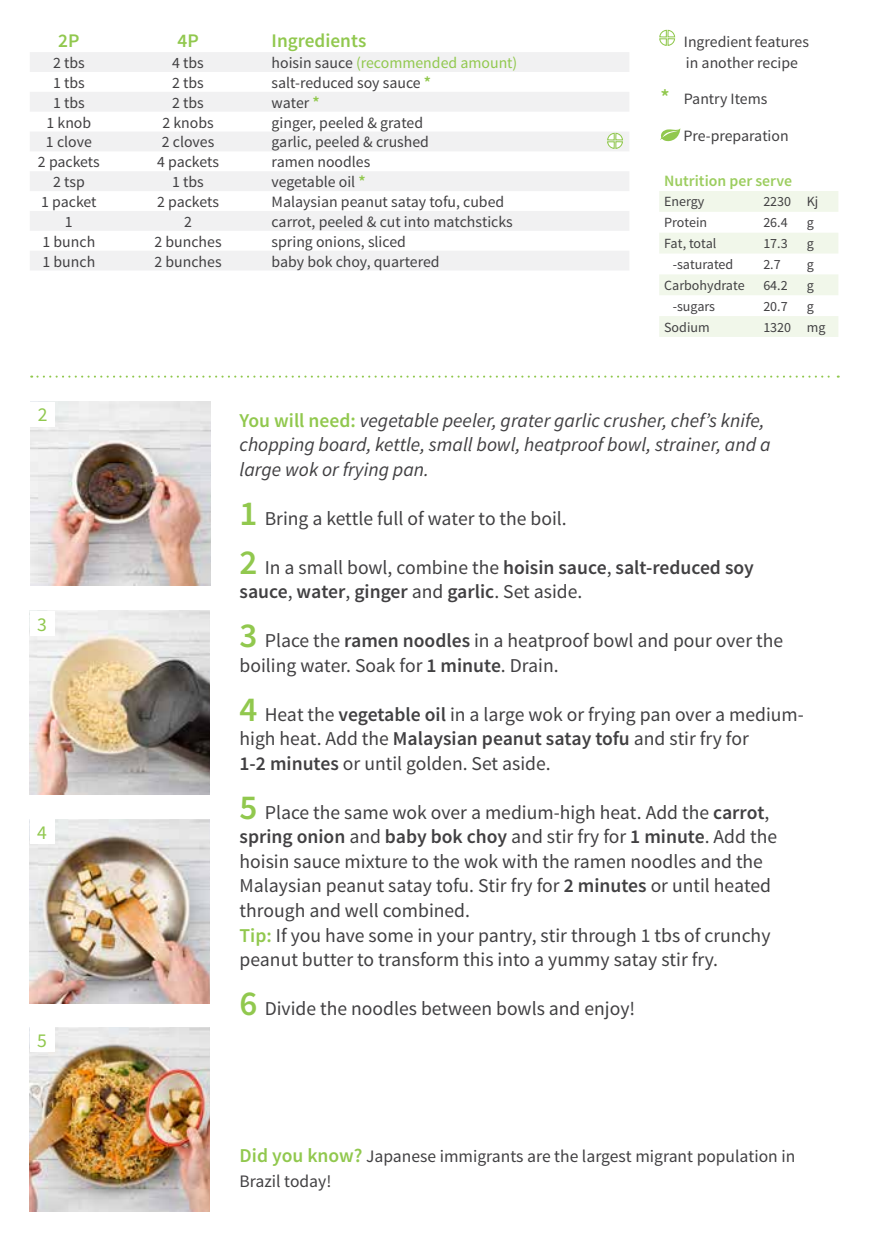
<style>
.page{position:relative;width:869px;height:1241px;background:#fff}
.page>*{position:absolute;margin:0;border:0;box-sizing:border-box;transform-origin:0 0}
.t1{font:19.6px/24.5px "Source Sans Pro";color:#414042}
.t2{font:italic 19.6px/24.5px "Source Sans Pro";color:#414042}
.t3{font:600 19.6px/24.5px "Source Sans Pro";color:#414042}
.t4{font:19.6px "Source Sans Pro";color:#91c84e}
.t5{font:600 19.25px "Source Sans Pro";color:#91c84e}
.t6{font:17.5px/24.5px "Source Sans Pro";color:#414042}
.t7{font:15.75px/21px "Source Sans Pro";color:#414042}
.t8{font:15.75px "Source Sans Pro";color:#91c84e}
.t9{font:600 15.75px "Source Sans Pro";color:#9ccd5f}
.t10{font:14px "Source Sans Pro";color:#414042}
.s1{color:#414042}
.s2{font-weight:600;font-size:16.45px;color:#91c84e}
.s3{font-weight:600;font-size:21px;color:#91c84e}
.s4{font-weight:600;font-style:normal;color:#91c84e}
.s5{font-weight:600;font-size:35px;color:#91c84e}
.s6{font-size:35px;color:#91c84e}
.s7{font-weight:400}
.s8{font-weight:600}
.s9{font-weight:600;color:#91c84e}
.s10{font-weight:600;font-size:19.6px;color:#91c84e}
</style>
<div class="page">
<svg style="left:659px;top:29px;width:16px;height:17px"></svg>
<svg style="left:31px;top:375px;width:807px;height:2px"></svg>
<svg style="left:660px;top:128px;width:20px;height:13px"></svg>
<img style="left:30px;top:610px;width:180px;height:184px">
<img style="left:30px;top:1027px;width:180px;height:183px">
<img style="left:30px;top:402px;width:180px;height:183px">
<img style="left:30px;top:819px;width:180px;height:184px">
<div style="left:30px;top:610px;width:24px;height:25px;background:#fff"></div>
<div style="left:30px;top:1027px;width:25px;height:24px;background:#fff"></div>
<div style="left:30px;top:819px;width:25px;height:25px;background:#fff"></div>
<div style="left:30px;top:401px;width:25px;height:25px;background:#fff"></div>
<svg style="left:30px;top:52px;width:599px;height:218px;fill:#f1f1f2"></svg>
<svg style="left:659px;top:191px;width:179px;height:146px"></svg>
<svg style="left:606px;top:132px;width:17px;height:17px"></svg>
<p class="t5" style="left:58px;top:28px;width:23px">2P</p>
<p class="t5" style="left:177px;top:28px;width:23px">4P</p>
<p class="t5" style="left:271px;top:28px;width:96px">Ingredients</p>
<p class="t7" style="left:53px;top:52px;width:33px">2 tbs</p>
<p class="t7" style="left:172px;top:52px;width:33px">4 tbs</p>
<p class="t8" style="left:271px;top:53px;width:247px"><span class="s1">hoisin sauce</span> (recommended amount)</p>
<p class="t7" style="left:53px;top:72px;width:33px">1 tbs</p>
<p class="t7" style="left:172px;top:72px;width:33px">2 tbs</p>
<p class="t7" style="left:271px;top:73px;width:161px">salt-reduced soy sauce <span class="s2">*</span></p>
<p class="t7" style="left:53px;top:92px;width:33px">1 tbs</p>
<p class="t7" style="left:172px;top:92px;width:33px">2 tbs</p>
<p class="t7" style="left:271px;top:92px;width:50px">water <span class="s2">*</span></p>
<p class="t7" style="left:46px;top:112px;width:46px">1 knob</p>
<p class="t7" style="left:162px;top:112px;width:53px">2 knobs</p>
<p class="t7" style="left:271px;top:112px;width:153px">ginger, peeled &amp; grated</p>
<p class="t7" style="left:46px;top:132px;width:47px">1 clove</p>
<p class="t7" style="left:162px;top:132px;width:54px">2 cloves</p>
<p class="t7" style="left:271px;top:132px;width:159px">garlic, peeled &amp; crushed</p>
<p class="t7" style="left:38px;top:152px;width:63px">2 packets</p>
<p class="t7" style="left:157px;top:152px;width:63px">4 packets</p>
<p class="t7" style="left:271px;top:152px;width:100px">ramen noodles</p>
<p class="t7" style="left:53px;top:172px;width:33px">2 tsp</p>
<p class="t7" style="left:172px;top:172px;width:33px">1 tbs</p>
<p class="t7" style="left:271px;top:172px;width:95px">vegetable oil <span class="s2">*</span></p>
<p class="t7" style="left:41px;top:191px;width:57px">1 packet</p>
<p class="t7" style="left:157px;top:191px;width:63px">2 packets</p>
<p class="t7" style="left:271px;top:191px;width:234px">Malaysian peanut satay tofu, cubed</p>
<p class="t7" style="left:65px;top:211px;width:9px">1</p>
<p class="t7" style="left:184px;top:211px;width:9px">2</p>
<p class="t7" style="left:271px;top:211px;width:242px">carrot, peeled &amp; cut into matchsticks</p>
<p class="t7" style="left:42px;top:231px;width:54px">1 bunch</p>
<p class="t7" style="left:154px;top:231px;width:69px">2 bunches</p>
<p class="t7" style="left:271px;top:231px;width:136px">spring onions, sliced</p>
<p class="t7" style="left:42px;top:251px;width:54px">1 bunch</p>
<p class="t7" style="left:154px;top:251px;width:69px">2 bunches</p>
<p class="t7" style="left:271px;top:251px;width:169px">baby bok choy, quartered</p>
<p class="t7" style="left:683px;top:31px;width:126px">Ingredient features in another recipe</p>
<p class="t7" style="left:660px;top:89px;width:108px"><span class="s3">*</span> Pantry Items</p>
<p class="t7" style="left:683px;top:126px;width:107px">Pre-preparation</p>
<p class="t9" style="left:663px;top:171px;width:129px">Nutrition per serve</p>
<p class="t10" style="left:663px;top:193px;width:42px">Energy</p>
<p class="t10" style="left:763px;top:193px;width:57px">2230 Kj</p>
<p class="t10" style="left:663px;top:214px;width:45px">Protein</p>
<p class="t10" style="left:763px;top:214px;width:26px">26.4</p>
<p class="t10" style="left:806px;top:214px;width:9px">g</p>
<p class="t10" style="left:663px;top:235px;width:54px">Fat, total</p>
<p class="t10" style="left:763px;top:235px;width:26px">17.3</p>
<p class="t10" style="left:806px;top:235px;width:9px">g</p>
<p class="t10" style="left:672px;top:256px;width:62px">-saturated</p>
<p class="t10" style="left:763px;top:256px;width:19px">2.7</p>
<p class="t10" style="left:806px;top:256px;width:9px">g</p>
<p class="t10" style="left:663px;top:276px;width:82px">Carbohydrate</p>
<p class="t10" style="left:763px;top:276px;width:26px">64.2</p>
<p class="t10" style="left:806px;top:276px;width:9px">g</p>
<p class="t10" style="left:672px;top:297px;width:44px">-sugars</p>
<p class="t10" style="left:763px;top:297px;width:26px">20.7</p>
<p class="t10" style="left:806px;top:297px;width:9px">g</p>
<p class="t10" style="left:663px;top:318px;width:47px">Sodium</p>
<p class="t10" style="left:763px;top:318px;width:64px">1320 mg</p>
<p class="t4" style="left:38px;top:403px;width:11px">2</p>
<p class="t4" style="left:37px;top:611px;width:11px">3</p>
<p class="t4" style="left:37px;top:820px;width:11px">4</p>
<p class="t4" style="left:37px;top:1028px;width:11px">5</p>
<p class="t2" style="left:239px;top:408px;width:532px"><span class="s4">You will need:</span> vegetable peeler, grater garlic crusher, chef’s knife, chopping board, kettle, small bowl, heatproof bowl, strainer, and a large wok or frying pan.</p>
<p class="t1" style="left:239px;top:506px;width:328px"><span class="s5">1</span> Bring a kettle full of water to the boil.</p>
<p class="t3" style="left:239px;top:555px;width:515px"><span class="s6">2</span> <span class="s7">In a small bowl, combine the</span> hoisin sauce<span class="s7">,</span> salt-reduced soy sauce<span class="s7">,</span> water<span class="s7">,</span> ginger <span class="s7">and</span> garlic<span class="s7">. Set aside.</span></p>
<p class="t1" style="left:239px;top:628px;width:545px"><span class="s5">3</span> Place the <span class="s8">ramen noodles</span> in a heatproof bowl and pour over the boiling water. Soak for <span class="s8">1 minute</span>. Drain.</p>
<p class="t1" style="left:239px;top:702px;width:565px"><span class="s5">4</span> Heat the <span class="s8">vegetable oil</span> in a large wok or frying pan over a medium&shy;high heat. Add the <span class="s8">Malaysian peanut satay tofu</span> and stir fry for<br><span class="s8">1-2 minutes</span> or until golden. Set aside.</p>
<p class="t1" style="left:239px;top:800px;width:538px"><span class="s5">5</span> Place the same wok over a medium-high heat. Add the <span class="s8">carrot</span>, <span class="s8">spring onion</span> and <span class="s8">baby bok choy</span> and stir fry for <span class="s8">1 minute</span>. Add the hoisin sauce mixture to the wok with the ramen noodles and the Malaysian peanut satay tofu. Stir fry for <span class="s8">2 minutes</span> or until heated through and well combined.<br><span class="s9">Tip:</span> If you have some in your pantry, stir through 1 tbs of crunchy peanut butter to transform this into a yummy satay stir fry.</p>
<p class="t1" style="left:239px;top:996px;width:397px"><span class="s5">6</span> Divide the noodles between bowls and enjoy!</p>
<p class="t6" style="left:239px;top:1144px;width:557px"><span class="s10">Did you know?</span> Japanese immigrants are the largest migrant population in<br>Brazil today!</p>
</div>
